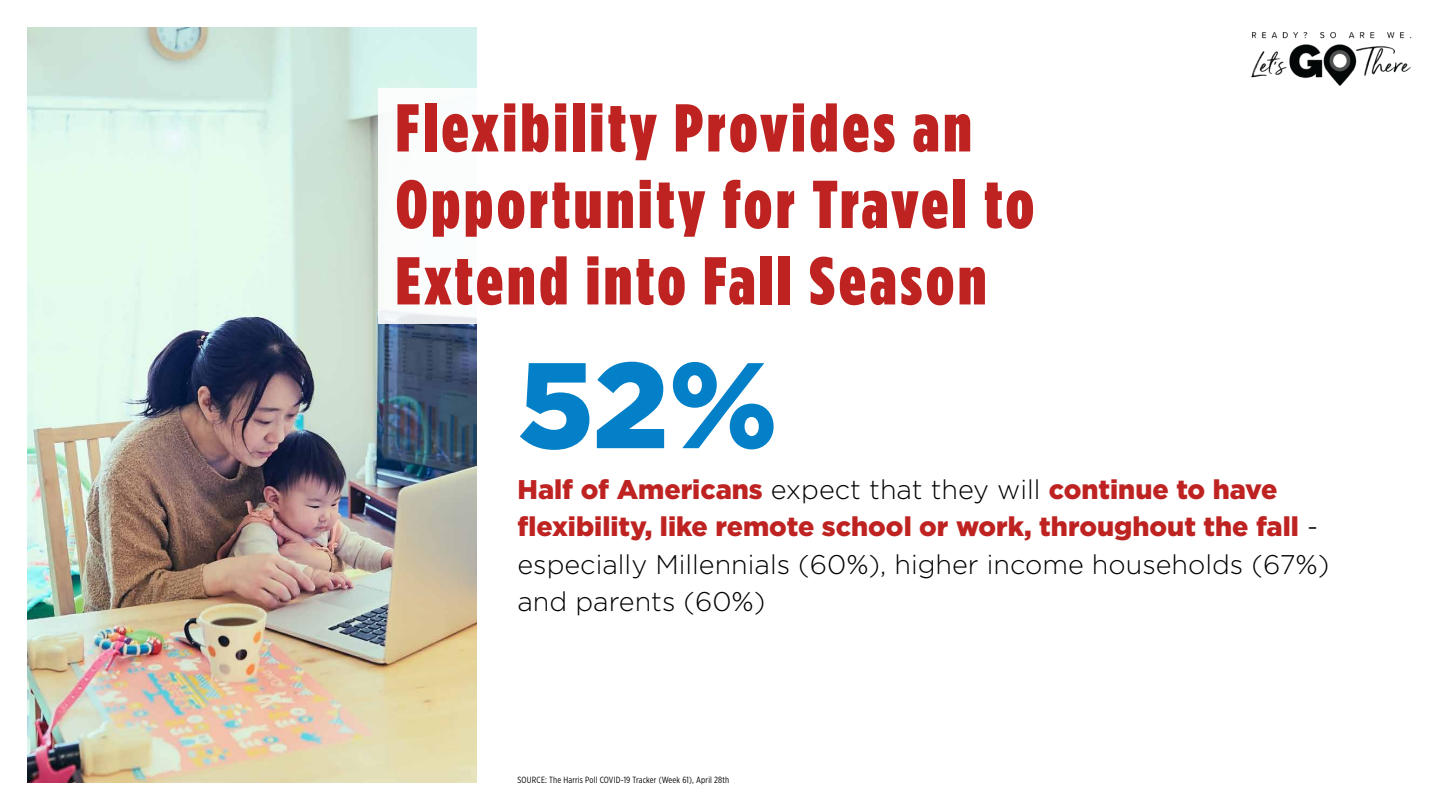
<style>
.page{position:relative;width:1440px;height:810px;background:#fff}
.page>*{position:absolute;margin:0;border:0;box-sizing:border-box;transform-origin:0 0}
.t1{font:900 121.5px "Gotham";color:#0480c8}
.t2{font:67.5px/76.5px "Gotham Condensed X Black";letter-spacing:.06em;color:#be2321}
.t3{font:300 27px/37.5px "Gotham";color:#000}
.t4{font:9px "Gotham X Narrow";letter-spacing:.02em;color:#000}
.s1{font-weight:900;color:#be2321}
</style>
<div class="page">
<img style="left:27px;top:27px;width:450px;height:756px">
<div style="left:378px;top:88px;width:108px;height:236px;background:#fff"></div>
<img style="left:1251px;top:32px;width:161px;height:54px">
<h2 class="t2" style="left:396px;top:89px;width:639px">Flexibility Provides an<br>Opportunity for Travel to<br>Extend into Fall Season</h2>
<h1 class="t1" style="left:518px;top:321px;width:262px">52%</h1>
<p class="t3" style="left:518px;top:470px;width:813px"><span class="s1">Half of Americans</span> expect that they will <span class="s1">continue to have flexibility, like remote school or work, throughout the fall</span> - especially Millennials (60%), higher income households (67%) and parents (60%)</p>
<p class="t4" style="left:518px;top:774px;width:213px">SOURCE: The Harris Poll COVID-19 Tracker (Week 61), April 28th</p>
</div>
